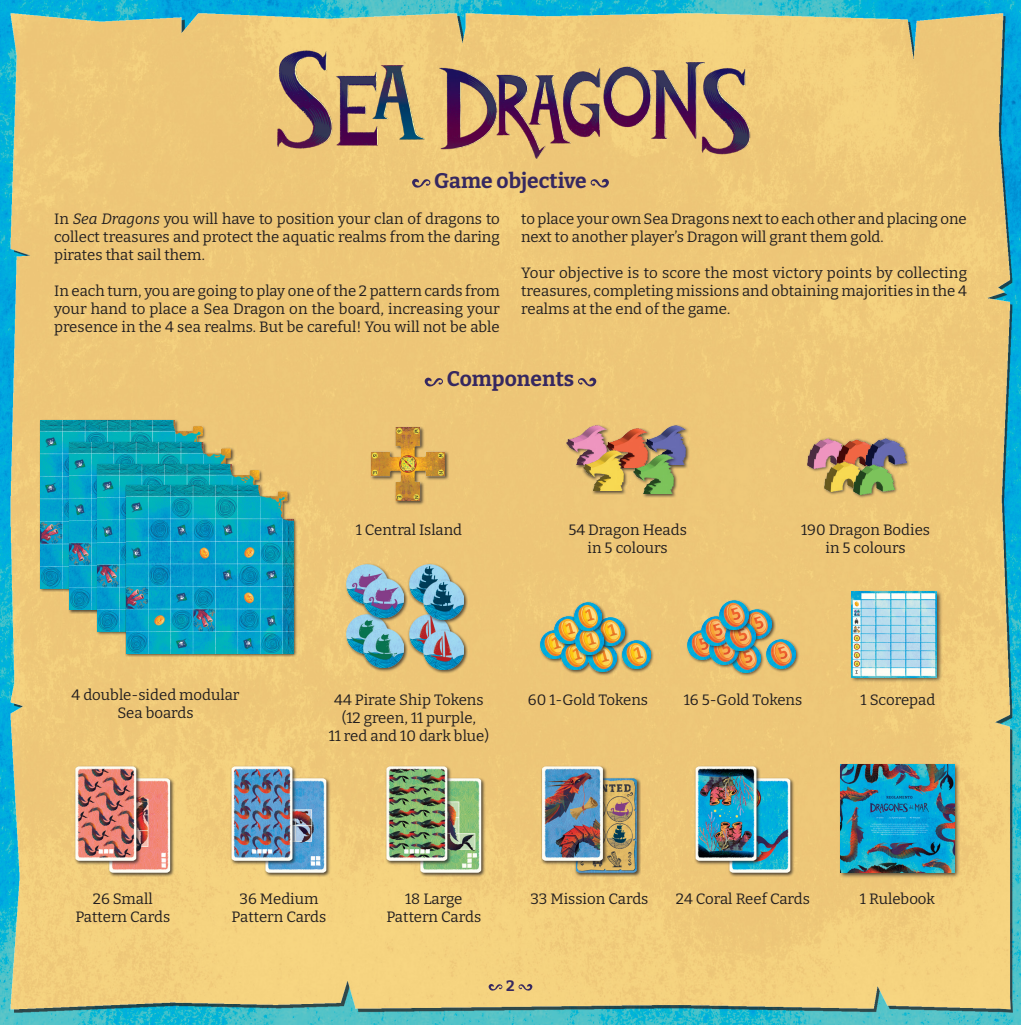
<style>
.page{position:relative;width:1021px;height:1025px;background:#fff}
.page>*{position:absolute;margin:0;border:0;box-sizing:border-box;transform-origin:0 0}
.t1{font:700 21px "Bitter";color:#362860}
.t2{font:15px/18px "Bitter";color:#231f20;text-align:center}
.t3{font:700 15px "Bitter";color:#362860}
.s1{font-style:italic}
</style>
<div class="page">
<img style="left:0;top:1px;width:1020px;height:1021px">
<div style="left:729px;top:642px;width:35px;height:35px;background:#231f20;opacity:.75"></div>
<img style="left:731px;top:643px;width:29px;height:29px">
<div style="left:741px;top:608px;width:35px;height:35px;background:#231f20;opacity:.75"></div>
<img style="left:752px;top:609px;width:20px;height:29px">
<div style="left:345px;top:563px;width:47px;height:45px;background:#231f20;opacity:.75"></div>
<img style="left:347px;top:564px;width:40px;height:39px">
<div style="left:345px;top:613px;width:47px;height:45px;background:#231f20;opacity:.75"></div>
<img style="left:347px;top:614px;width:40px;height:39px">
<div style="left:407px;top:563px;width:47px;height:45px;background:#231f20;opacity:.75"></div>
<img style="left:409px;top:564px;width:41px;height:39px">
<div style="left:538px;top:629px;width:34px;height:34px;background:#231f20;opacity:.75"></div>
<img style="left:540px;top:630px;width:20px;height:28px">
<div style="left:560px;top:641px;width:33px;height:33px;background:#231f20;opacity:.75"></div>
<img style="left:561px;top:648px;width:26px;height:22px">
<div style="left:587px;top:643px;width:33px;height:33px;background:#231f20;opacity:.75"></div>
<img style="left:588px;top:650px;width:28px;height:22px">
<div style="left:595px;top:617px;width:34px;height:33px;background:#231f20;opacity:.75"></div>
<img style="left:606px;top:618px;width:19px;height:28px">
<div style="left:620px;top:639px;width:34px;height:34px;background:#231f20;opacity:.75"></div>
<img style="left:622px;top:640px;width:28px;height:28px">
<div style="left:553px;top:615px;width:33px;height:33px;background:#231f20;opacity:.75"></div>
<img style="left:554px;top:616px;width:20px;height:28px">
<div style="left:574px;top:625px;width:34px;height:34px;background:#231f20;opacity:.75"></div>
<img style="left:576px;top:634px;width:28px;height:20px">
<div style="left:572px;top:601px;width:34px;height:33px;background:#231f20;opacity:.75"></div>
<img style="left:574px;top:602px;width:28px;height:28px">
<div style="left:686px;top:629px;width:34px;height:34px;background:#231f20;opacity:.75"></div>
<img style="left:687px;top:630px;width:21px;height:29px">
<div style="left:708px;top:634px;width:35px;height:34px;background:#231f20;opacity:.75"></div>
<img style="left:709px;top:650px;width:29px;height:14px">
<div style="left:407px;top:613px;width:47px;height:45px;background:#231f20;opacity:.75"></div>
<img style="left:409px;top:614px;width:41px;height:39px">
<img style="left:258px;top:30px;width:504px;height:139px">
<div style="left:39px;top:419px;width:173px;height:173px;background:#231f20;opacity:.75"></div>
<img style="left:41px;top:421px;width:167px;height:167px">
<div style="left:68px;top:441px;width:173px;height:173px;background:#231f20;opacity:.75"></div>
<img style="left:69px;top:443px;width:167px;height:167px">
<div style="left:96px;top:463px;width:173px;height:173px;background:#231f20;opacity:.75"></div>
<img style="left:98px;top:464px;width:167px;height:167px">
<div style="left:125px;top:484px;width:172px;height:173px;background:#231f20;opacity:.75"></div>
<img style="left:126px;top:486px;width:167px;height:167px">
<div style="left:370px;top:426px;width:79px;height:79px;background:#231f20;opacity:.75"></div>
<img style="left:371px;top:427px;width:73px;height:74px">
<div style="left:849px;top:590px;width:93px;height:93px;background:#231f20;opacity:.75"></div>
<img style="left:851px;top:592px;width:85px;height:85px">
<div style="left:839px;top:763px;width:121px;height:115px;background:#231f20;opacity:.75"></div>
<img style="left:840px;top:765px;width:114px;height:108px">
<svg style="left:424px;top:377px;width:20px;height:10px"></svg>
<svg style="left:577px;top:377px;width:19px;height:10px"></svg>
<svg style="left:412px;top:178px;width:19px;height:10px"></svg>
<svg style="left:589px;top:178px;width:20px;height:10px"></svg>
<div style="left:564px;top:424px;width:46px;height:45px;background:#231f20;opacity:.75"></div>
<img style="left:566px;top:425px;width:41px;height:39px">
<div style="left:605px;top:427px;width:46px;height:45px;background:#231f20;opacity:.75"></div>
<img style="left:607px;top:429px;width:36px;height:39px">
<div style="left:643px;top:424px;width:46px;height:45px;background:#231f20;opacity:.75"></div>
<img style="left:645px;top:425px;width:41px;height:40px">
<div style="left:581px;top:450px;width:46px;height:45px;background:#231f20;opacity:.75"></div>
<img style="left:583px;top:451px;width:40px;height:39px">
<div style="left:631px;top:453px;width:46px;height:45px;background:#231f20;opacity:.75"></div>
<img style="left:633px;top:454px;width:41px;height:39px">
<div style="left:806px;top:437px;width:46px;height:35px;background:#231f20;opacity:.75"></div>
<img style="left:807px;top:438px;width:28px;height:30px">
<div style="left:835px;top:438px;width:46px;height:35px;background:#231f20;opacity:.75"></div>
<img style="left:836px;top:439px;width:28px;height:21px">
<div style="left:864px;top:436px;width:46px;height:36px;background:#231f20;opacity:.75"></div>
<img style="left:865px;top:438px;width:41px;height:30px">
<div style="left:823px;top:460px;width:46px;height:36px;background:#231f20;opacity:.75"></div>
<img style="left:824px;top:461px;width:41px;height:30px">
<div style="left:852px;top:463px;width:46px;height:36px;background:#231f20;opacity:.75"></div>
<img style="left:853px;top:465px;width:41px;height:30px">
<div style="left:108px;top:777px;width:67px;height:100px;background:#231f20;opacity:.75"></div>
<img style="left:109px;top:778px;width:61px;height:95px">
<div style="left:74px;top:765px;width:67px;height:100px;background:#231f20;opacity:.75"></div>
<img style="left:75px;top:766px;width:61px;height:95px">
<div style="left:264px;top:777px;width:67px;height:100px;background:#231f20;opacity:.75"></div>
<img style="left:265px;top:778px;width:61px;height:95px">
<div style="left:230px;top:765px;width:67px;height:100px;background:#231f20;opacity:.75"></div>
<img style="left:231px;top:766px;width:61px;height:95px">
<div style="left:419px;top:777px;width:67px;height:100px;background:#231f20;opacity:.75"></div>
<img style="left:420px;top:778px;width:61px;height:95px">
<div style="left:385px;top:765px;width:67px;height:100px;background:#231f20;opacity:.75"></div>
<img style="left:386px;top:766px;width:61px;height:95px">
<div style="left:574px;top:777px;width:67px;height:100px;background:#231f20;opacity:.75"></div>
<img style="left:576px;top:778px;width:60px;height:95px">
<div style="left:540px;top:765px;width:67px;height:100px;background:#231f20;opacity:.75"></div>
<img style="left:542px;top:766px;width:61px;height:95px">
<div style="left:728px;top:777px;width:67px;height:100px;background:#231f20;opacity:.75"></div>
<img style="left:729px;top:778px;width:61px;height:95px">
<div style="left:694px;top:765px;width:67px;height:100px;background:#231f20;opacity:.75"></div>
<img style="left:695px;top:766px;width:61px;height:95px">
<div style="left:700px;top:615px;width:34px;height:35px;background:#231f20;opacity:.75"></div>
<img style="left:701px;top:617px;width:23px;height:29px">
<div style="left:724px;top:620px;width:35px;height:35px;background:#231f20;opacity:.75"></div>
<img style="left:726px;top:621px;width:29px;height:30px">
<div style="left:718px;top:600px;width:34px;height:34px;background:#231f20;opacity:.75"></div>
<img style="left:719px;top:601px;width:29px;height:29px">
<div style="left:765px;top:638px;width:34px;height:34px;background:#231f20;opacity:.75"></div>
<img style="left:766px;top:639px;width:29px;height:29px">
<div style="left:361px;top:577px;width:47px;height:45px;background:#231f20;opacity:.75"></div>
<img style="left:363px;top:578px;width:40px;height:40px">
<div style="left:361px;top:628px;width:47px;height:44px;background:#231f20;opacity:.75"></div>
<img style="left:363px;top:629px;width:40px;height:39px">
<div style="left:422px;top:579px;width:46px;height:45px;background:#231f20;opacity:.75"></div>
<img style="left:423px;top:580px;width:41px;height:39px">
<div style="left:422px;top:629px;width:46px;height:45px;background:#231f20;opacity:.75"></div>
<img style="left:423px;top:630px;width:41px;height:40px">
<svg style="left:488px;top:983px;width:15px;height:8px"></svg>
<svg style="left:518px;top:983px;width:14px;height:8px"></svg>
<p class="t1" style="left:434px;top:167px;width:154px">Game objective</p>
<p class="t2" style="left:54px;top:210px;width:447px;text-align:justify">In <span class="s1">Sea Dragons</span> you will have to position your clan of dragons to collect treasures and protect the aquatic realms from the daring pirates that sail them.</p>
<p class="t2" style="left:54px;top:282px;width:447px;text-align:justify">In each turn, you are going to play one of the 2 pattern cards from your hand to place a Sea Dragon on the board, increasing your presence in the 4 sea realms. But be careful! You will not be able</p>
<p class="t2" style="left:521px;top:210px;width:447px;text-align:left">to place your own Sea Dragons next to each other and placing one next to another player’s Dragon will grant them gold.</p>
<p class="t2" style="left:521px;top:264px;width:447px;text-align:justify">Your objective is to score the most victory points by collecting treasures, completing missions and obtaining majorities in the 4 realms at the end of the game.</p>
<p class="t1" style="left:447px;top:366px;width:129px">Components</p>
<p class="t2" style="left:72px;top:685px;width:169px">4 double-sided modular<br>Sea boards</p>
<p class="t2" style="left:356px;top:520px;width:108px">1 Central Island</p>
<p class="t2" style="left:568px;top:520px;width:120px">54 Dragon Heads in 5 colours</p>
<p class="t2" style="left:801px;top:520px;width:131px">190 Dragon Bodies in 5 colours</p>
<p class="t2" style="left:334px;top:690px;width:151px">44 Pirate Ship Tokens</p>
<p class="t2" style="left:329px;top:708px;width:162px">(12 green, 11 purple,<br>11 red and 10 dark blue)</p>
<p class="t2" style="left:528px;top:690px;width:122px">60 1-Gold Tokens</p>
<p class="t2" style="left:683px;top:690px;width:120px">16 5-Gold Tokens</p>
<p class="t2" style="left:860px;top:690px;width:76px">1 Scorepad</p>
<p class="t2" style="left:75px;top:889px;width:96px">26 Small<br>Pattern Cards</p>
<p class="t2" style="left:231px;top:889px;width:96px">36 Medium<br>Pattern Cards</p>
<p class="t2" style="left:386px;top:889px;width:96px">18 Large<br>Pattern Cards</p>
<p class="t2" style="left:530px;top:889px;width:119px">33 Mission Cards</p>
<p class="t2" style="left:676px;top:889px;width:136px">24 Coral Reef Cards</p>
<p class="t2" style="left:859px;top:889px;width:77px">1 Rulebook</p>
<p class="t3" style="left:506px;top:976px;width:10px">2</p>
</div>
